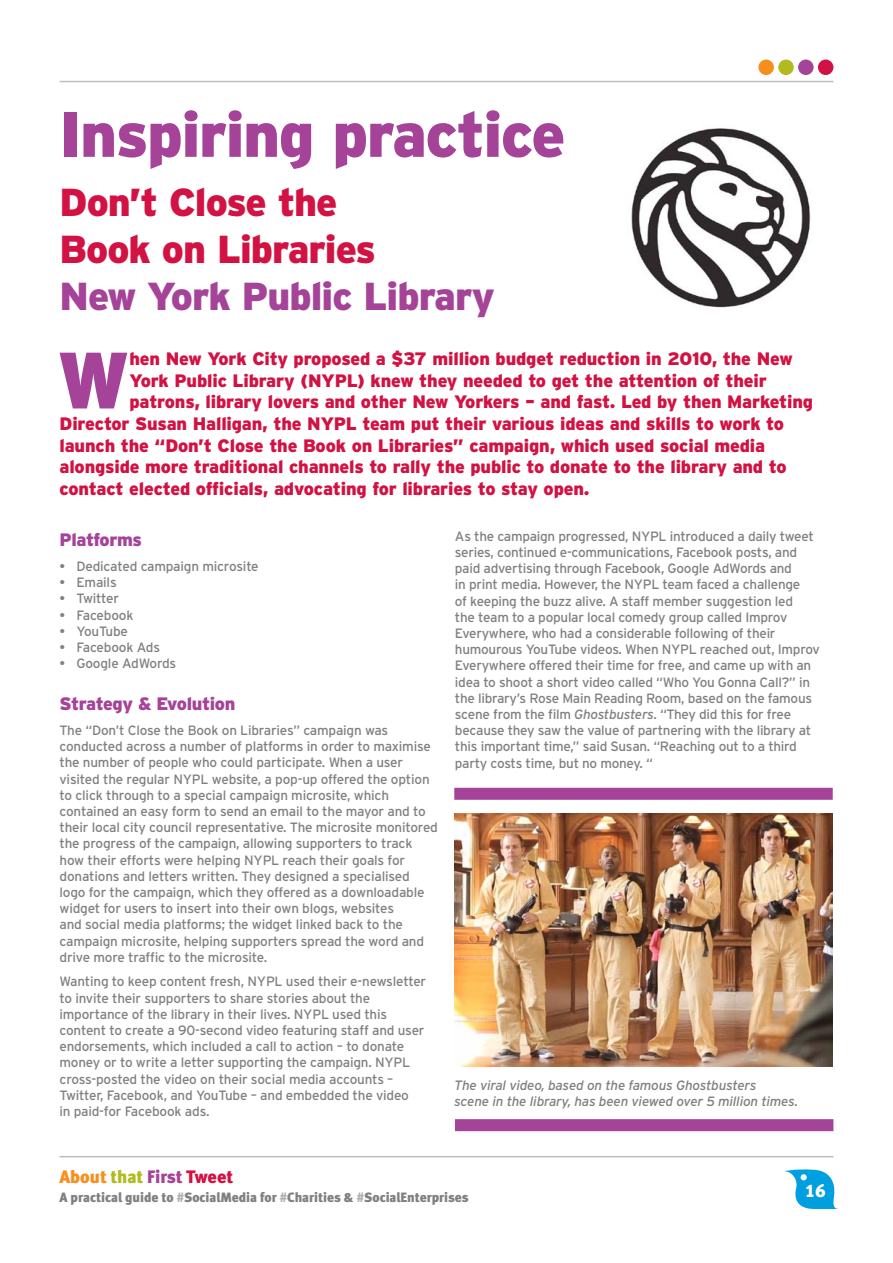
<style>
.page{position:relative;width:893px;height:1263px;background:#fff}
.page>*{position:absolute;margin:0;border:0;box-sizing:border-box;transform-origin:0 0}
.t1{font:900 79.65px "Interstate";color:#a54399}
.t2{font:900 63px "Interstate";letter-spacing:-.025em;color:#a54399}
.t3{font:900 39px/46.8px "Interstate";letter-spacing:-.025em;color:#d21242}
.t4{font:900 39px "Interstate";letter-spacing:-.025em;color:#a54399}
.t5{font:900 18px "Interstate";letter-spacing:-.01em;color:#d21242}
.t6{font:900 18px "Interstate";letter-spacing:-.02em;color:#a54399}
.t7{font:900 18px "Seat Meta";color:#f78f1e}
.t8{font:900 18px "Seat Meta";color:#fff}
.t9{font:13.5px/16.2px "Interstate";letter-spacing:-.02em;color:#807f83}
.t10{font:italic 13.5px/16.2px "Interstate";letter-spacing:-.015em;color:#807f83}
.t11{font:900 13.5px "Seat Meta";color:#807f83}
.s1{font-style:italic}
.s2{color:#b2bb1e}
.s3{color:#a54399}
.s4{color:#d21242}
.s5{color:#adafb2}
</style>
<div class="page">
<hr style="left:60px;top:1156px;width:773px;height:1px;background:#bcbec0">
<svg style="left:784px;top:1169px;width:54px;height:40px"></svg>
<hr style="left:60px;top:81px;width:773px;height:1px;background:#bcbec0">
<div style="left:778px;top:60px;width:16px;height:15px;background:#b2bb1e;border-radius:50%"></div>
<div style="left:758px;top:60px;width:16px;height:15px;background:#f78f1e;border-radius:50%"></div>
<div style="left:798px;top:60px;width:16px;height:15px;background:#a54399;border-radius:50%"></div>
<div style="left:818px;top:60px;width:15px;height:15px;background:#d21242;border-radius:50%"></div>
<img style="left:454px;top:813px;width:379px;height:253px">
<div style="left:455px;top:1119px;width:378px;height:12px;background:#a54399"></div>
<div style="left:454px;top:788px;width:379px;height:12px;background:#a54399"></div>
<img style="left:631px;top:128px;width:180px;height:180px">
<h2 class="t2" style="left:60px;top:99px;width:507px">Inspiring practice</h2>
<h3 class="t3" style="left:60px;top:179px;width:318px">Don’t Close the<br>Book on Libraries</h3>
<h3 class="t4" style="left:60px;top:274px;width:437px">New York Public Library</h3>
<h1 class="t1" style="left:56px;top:335px;width:75px">W</h1>
<h3 class="t5" style="left:130px;top:349px;width:665px">hen New York City proposed a $37 million budget reduction in 2010, the New</h3>
<h3 class="t5" style="left:130px;top:370px;width:639px">York Public Library (NYPL) knew they needed to get the attention of their</h3>
<h3 class="t5" style="left:130px;top:392px;width:685px">patrons, library lovers and other New Yorkers – and fast. Led by then Marketing</h3>
<h3 class="t5" style="left:60px;top:413px;width:726px">Director Susan Halligan, the NYPL team put their various ideas and skills to work to</h3>
<h3 class="t5" style="left:60px;top:435px;width:707px">launch the “Don’t Close the Book on Libraries” campaign, which used social media</h3>
<h3 class="t5" style="left:60px;top:457px;width:729px">alongside more traditional channels to rally the public to donate to the library and to</h3>
<h3 class="t5" style="left:60px;top:478px;width:531px">contact elected officials, advocating for libraries to stay open.</h3>
<h3 class="t6" style="left:60px;top:530px;width:84px">Platforms</h3>
<p class="t9" style="left:60px;top:558px;width:201px">• Dedicated campaign microsite</p>
<p class="t9" style="left:60px;top:574px;width:59px">• Emails</p>
<p class="t9" style="left:60px;top:590px;width:61px">• Twitter</p>
<p class="t9" style="left:60px;top:607px;width:75px">• Facebook</p>
<p class="t9" style="left:60px;top:623px;width:70px">• YouTube</p>
<p class="t9" style="left:60px;top:639px;width:102px">• Facebook Ads</p>
<p class="t9" style="left:60px;top:655px;width:118px">• Google AdWords</p>
<h3 class="t6" style="left:60px;top:694px;width:177px">Strategy &amp; Evolution</h3>
<p class="t9" style="left:60px;top:722px;width:380px">The “Don’t Close the Book on Libraries” campaign was conducted across a number of platforms in order to maximise the number of people who could participate. When a user visited the regular NYPL website, a pop-up offered the option to click through to a special campaign microsite, which contained an easy form to send an email to the mayor and to their local city council representative. The microsite monitored the progress of the campaign, allowing supporters to track how their efforts were helping NYPL reach their goals for donations and letters written. They designed a specialised logo for the campaign, which they offered as a downloadable widget for users to insert into their own blogs, websites<br>and social media platforms; the widget linked back to the campaign microsite, helping supporters spread the word and drive more traffic to the microsite.</p>
<p class="t9" style="left:60px;top:973px;width:368px">Wanting to keep content fresh, NYPL used their e-newsletter to invite their supporters to share stories about the importance of the library in their lives. NYPL used this content to create a 90-second video featuring staff and user endorsements, which included a call to action – to donate money or to write a letter supporting the campaign. NYPL cross-posted the video on their social media accounts – Twitter, Facebook, and YouTube – and embedded the video<br>in paid-for Facebook ads.</p>
<p class="t9" style="left:455px;top:528px;width:366px">As the campaign progressed, NYPL introduced a daily tweet series, continued e-communications, Facebook posts, and paid advertising through Facebook, Google AdWords and<br>in print media. However, the NYPL team faced a challenge<br>of keeping the buzz alive. A staff member suggestion led<br>the team to a popular local comedy group called Improv Everywhere, who had a considerable following of their humourous YouTube videos. When NYPL reached out, Improv Everywhere offered their time for free, and came up with an idea to shoot a short video called “Who You Gonna Call?” in the library’s Rose Main Reading Room, based on the famous scene from the film <span class="s1">Ghostbusters</span>. “They did this for free because they saw the value of partnering with the library at this important time,” said Susan. “Reaching out to a third party costs time, but no money. “</p>
<p class="t10" style="left:454px;top:1077px;width:345px">The viral video, based on the famous Ghostbusters<br>scene in the library, has been viewed over 5 million times.</p>
<h3 class="t7" style="left:60px;top:1166px;width:175px">About <span class="s2">that</span> <span class="s3">First</span> <span class="s4">Tweet</span></h3>
<p class="t11" style="left:60px;top:1189px;width:411px">A practical guide to <span class="s5">#</span>SocialMedia for <span class="s5">#</span>Charities &amp; <span class="s5">#</span>SocialEnterprises</p>
<h3 class="t8" style="left:805px;top:1180px;width:22px">16</h3>
</div>
